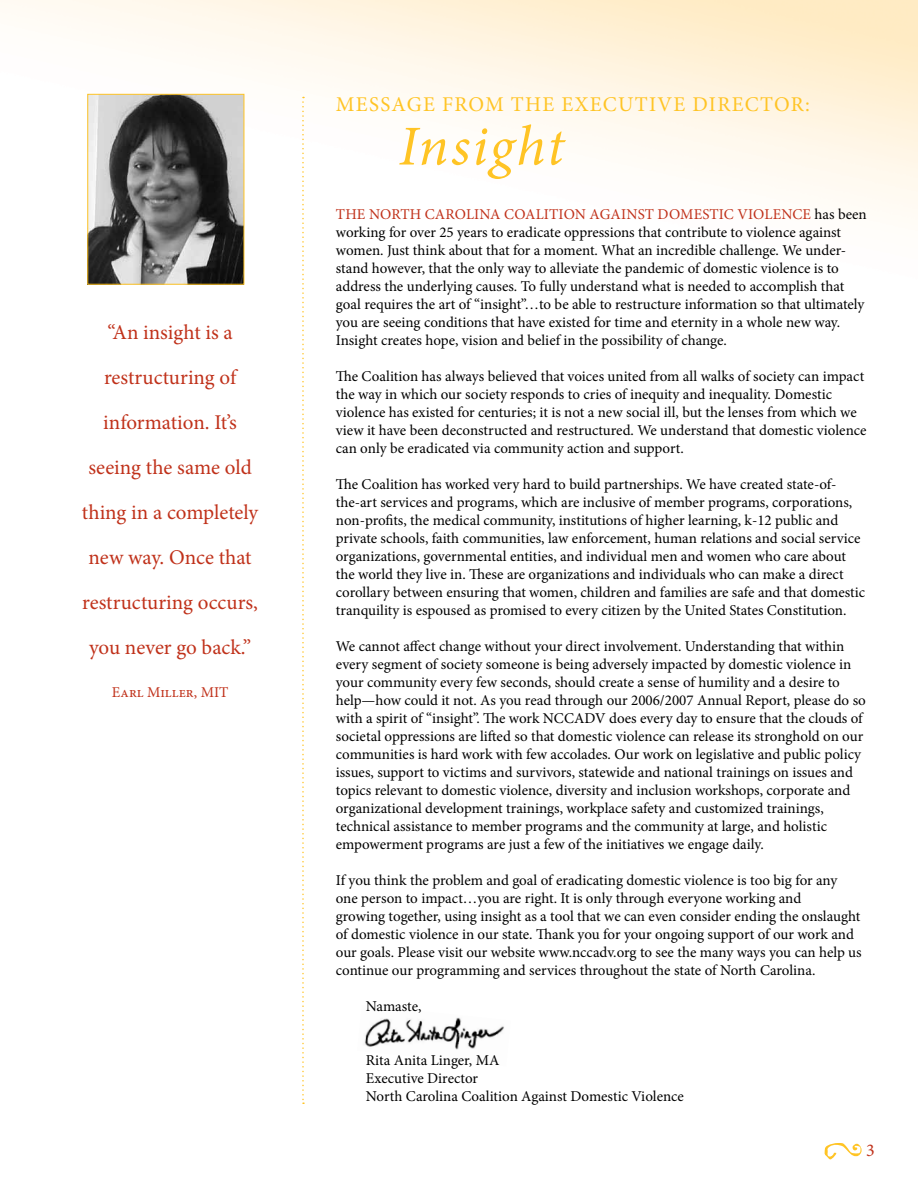
<style>
.page{position:relative;width:918px;height:1188px;background:#fff}
.page>*{position:absolute;margin:0;border:0;box-sizing:border-box;transform-origin:0 0}
.t1{font:italic 56.4px "Minion Pro";color:#ffc425}
.t2{font:21px/45px "Minion Pro";color:#c0311a;text-align:center}
.t3{font:21px "Minion Pro";letter-spacing:.06em;color:#ffc425}
.t4{font:18px "Minion Pro";color:#c0311a}
.t5{font:15px/18px "Minion Pro";letter-spacing:-.005em;color:#000}
.t6{font:15px "Minion Pro";color:#c0311a}
.s1{color:#c0311a}
</style>
<div class="page">
<svg style="left:824px;top:1143px;width:38px;height:17px"></svg>
<img style="left:364px;top:1017px;width:140px;height:33px">
<img style="left:89px;top:96px;width:153px;height:187px">
<div style="left:87px;top:94px;width:157px;height:191px;border:1px solid #ffc425"></div>
<svg style="left:302px;top:97px;width:2px;height:1007px"></svg>
<h2 class="t2" style="left:82px;top:309px;width:178px">“An insight is a restructuring of information. It’s seeing the same old thing in a completely new way. Once that restructuring occurs, you never go back.”</h2>
<p class="t6" style="left:112px;top:682px;width:118px">Earl Miller, MIT</p>
<h2 class="t3" style="left:336px;top:90px;width:476px">MESSAGE FROM THE EXECUTIVE DIRECTOR:</h2>
<h1 class="t1" style="left:399px;top:108px;width:169px">Insight</h1>
<p class="t5" style="left:336px;top:205px;width:532px"><span class="s1">THE NORTH CAROLINA COALITION AGAINST DOMESTIC VIOLENCE</span> has been working for over 25 years to eradicate oppressions that contribute to violence against women. Just think about that for a moment. What an incredible challenge. We under&shy;stand however, that the only way to alleviate the pandemic of domestic violence is to address the underlying causes. To fully understand what is needed to accomplish that goal requires the art of “insight”…to be able to restructure information so that ultimately you are seeing conditions that have existed for time and eternity in a whole new way.<br>Insight creates hope, vision and belief in the possibility of change.</p>
<p class="t5" style="left:336px;top:367px;width:532px">The Coalition has always believed that voices united from all walks of society can impact the way in which our society responds to cries of inequity and inequality. Domestic violence has existed for centuries; it is not a new social ill, but the lenses from which we view it have been deconstructed and restructured. We understand that domestic violence can only be eradicated via community action and support.</p>
<p class="t5" style="left:336px;top:475px;width:531px">The Coalition has worked very hard to build partnerships. We have created state-of&shy;the-art services and programs, which are inclusive of member programs, corporations, non-profits, the medical community, institutions of higher learning, k-12 public and private schools, faith communities, law enforcement, human relations and social service organizations, governmental entities, and individual men and women who care about the world they live in. These are organizations and individuals who can make a direct corollary between ensuring that women, children and families are safe and that domestic tranquility is espoused as promised to every citizen by the United States Constitution.</p>
<p class="t5" style="left:336px;top:637px;width:532px">We cannot affect change without your direct involvement. Understanding that within every segment of society someone is being adversely impacted by domestic violence in your community every few seconds, should create a sense of humility and a desire to help—how could it not. As you read through our 2006/2007 Annual Report, please do so with a spirit of “insight”. The work NCCADV does every day to ensure that the clouds of societal oppressions are lifted so that domestic violence can release its stronghold on our communities is hard work with few accolades. Our work on legislative and public policy issues, support to victims and survivors, statewide and national trainings on issues and topics relevant to domestic violence, diversity and inclusion workshops, corporate and organizational development trainings, workplace safety and customized trainings, technical assistance to member programs and the community at large, and holistic empowerment programs are just a few of the initiatives we engage daily.</p>
<p class="t5" style="left:336px;top:871px;width:527px">If you think the problem and goal of eradicating domestic violence is too big for any one person to impact…you are right. It is only through everyone working and<br>growing together, using insight as a tool that we can even consider ending the onslaught of domestic violence in our state. Thank you for your ongoing support of our work and our goals. Please visit our website www.nccadv.org to see the many ways you can help us continue our programming and services throughout the state of North Carolina.</p>
<p class="t5" style="left:366px;top:997px;width:57px">Namaste,</p>
<p class="t5" style="left:366px;top:1051px;width:320px">Rita Anita Linger, MA<br>Executive Director<br>North Carolina Coalition Against Domestic Violence</p>
<p class="t4" style="left:866px;top:1138px;width:10px">3</p>
</div>
